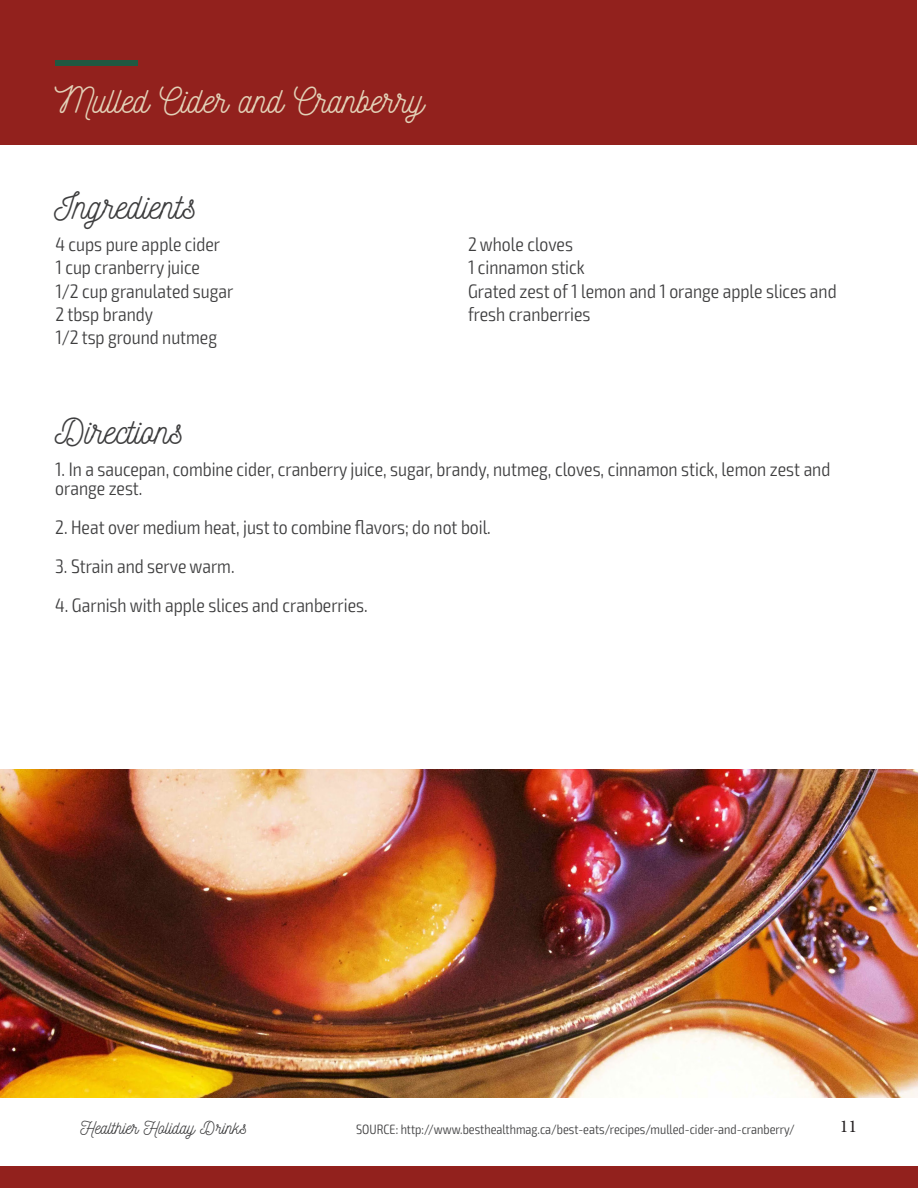
<style>
.page{position:relative;width:918px;height:1188px;background:#fff}
.page>*{position:absolute;margin:0;border:0;box-sizing:border-box;transform-origin:0 0}
.t1{font:36px "Nickainley";color:#e2d1b7}
.t2{font:36px "Nickainley";color:#3e3e3f}
.t3{font:300 condensed 19.5px/19.5px "Exo 2";color:#3e3e3f}
.t4{font:18px "Nickainley";color:#3e3e3f}
.t5{font:18px "Minion Pro";color:#231f20}
.t6{font:300 condensed 13.5px "Exo 2";color:#3e3e3f}
</style>
<div class="page">
<div style="left:0;top:1166px;width:918px;height:22px;background:#92211d"></div>
<div style="left:0;top:0;width:916px;height:145px;background:#92211d"></div>
<div style="left:55px;top:61px;width:82px;height:5px;background:#205841"></div>
<img style="left:0;top:770px;width:918px;height:328px">
<p class="t1" style="left:55px;top:77px;width:371px">Mulled Cider and Cranberry</p>
<p class="t2" style="left:54px;top:182px;width:144px">Ingredients</p>
<p class="t3" style="left:56px;top:235px;width:166px">4 cups pure apple cider</p>
<p class="t3" style="left:56px;top:258px;width:146px">1 cup cranberry juice</p>
<p class="t3" style="left:56px;top:281px;width:179px">1/2 cup granulated sugar</p>
<p class="t3" style="left:56px;top:305px;width:99px">2 tbsp brandy</p>
<p class="t3" style="left:56px;top:328px;width:163px">1/2 tsp ground nutmeg</p>
<p class="t2" style="left:55px;top:407px;width:131px">Directions</p>
<p class="t3" style="left:468px;top:235px;width:106px">2 whole cloves</p>
<p class="t3" style="left:468px;top:258px;width:118px">1 cinnamon stick</p>
<p class="t3" style="left:468px;top:279px;width:370px;line-height:23.4px">Grated zest of 1 lemon and 1 orange apple slices and fresh cranberries</p>
<p class="t3" style="left:55px;top:460px;width:777px">1. In a saucepan, combine cider, cranberry juice, sugar, brandy, nutmeg, cloves, cinnamon stick, lemon zest and orange zest.</p>
<p class="t3" style="left:55px;top:518px;width:437px">2. Heat over medium heat, just to combine flavors; do not boil.</p>
<p class="t3" style="left:55px;top:557px;width:181px">3. Strain and serve warm.</p>
<p class="t3" style="left:55px;top:596px;width:314px">4. Garnish with apple slices and cranberries.</p>
<p class="t4" style="left:81px;top:1116px;width:168px">Healthier Holiday Drinks</p>
<p class="t5" style="left:840px;top:1115px;width:19px">11</p>
<p class="t6" style="left:356px;top:1122px;width:440px">SOURCE: http://www.besthealthmag.ca/best-eats/recipes/mulled-cider-and-cranberry/</p>
</div>
